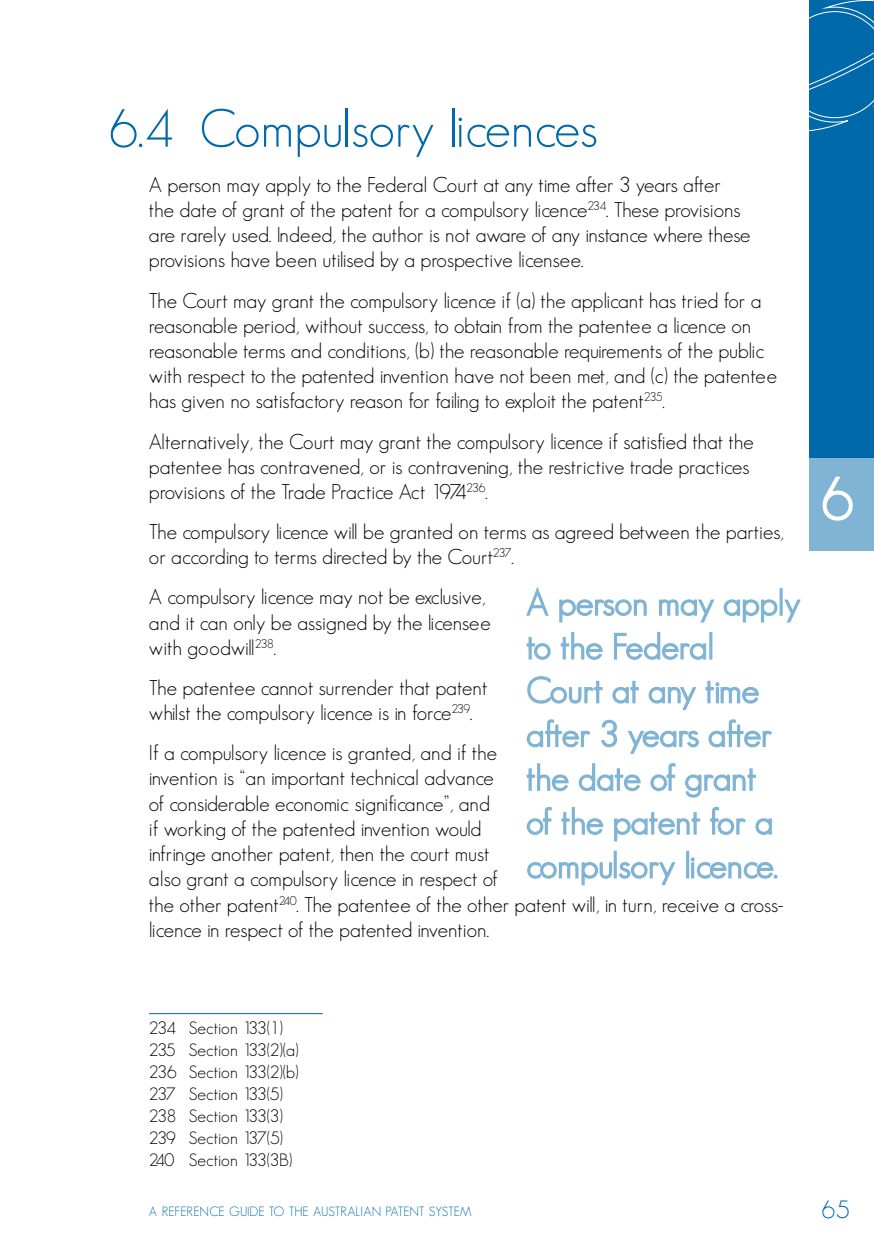
<style>
.page{position:relative;width:874px;height:1241px;background:#fff}
.page>*{position:absolute;margin:0;border:0;box-sizing:border-box;transform-origin:0 0}
.t1{font:300 57.75px "Geosans";color:#fff}
.t2{font:300 52.5px "Geosans";color:#0069aa}
.t3{font:300 24.5px "Geosans";color:#0069aa}
.t4{font:300 21px/25.2px "Geosans";color:#000}
.t5{font:300 17.5px/22.1px "Geosans";color:#000}
.t6{font:300 13.12px "Geosans";letter-spacing:-.01em;color:#0069aa}
</style>
<div class="page">
<div style="left:809px;top:0;width:64px;height:458px;background:#0069aa"></div>
<div style="left:809px;top:458px;width:64px;height:93px;background:#80b4d5"></div>
<svg style="left:822px;top:476px;width:31px;height:45px"></svg>
<svg style="left:526px;top:587px;width:23px;height:29px"></svg>
<svg style="left:559px;top:599px;width:88px;height:24px"></svg>
<svg style="left:659px;top:599px;width:56px;height:24px"></svg>
<div style="left:779px;top:588px;width:3px;height:27px;border:2px solid #80b4d5"></div>
<svg style="left:723px;top:598px;width:78px;height:25px"></svg>
<svg style="left:526px;top:637px;width:25px;height:23px"></svg>
<svg style="left:560px;top:631px;width:43px;height:29px"></svg>
<svg style="left:614px;top:631px;width:92px;height:29px"></svg>
<div style="left:709px;top:631px;width:3px;height:28px;border:2px solid #80b4d5"></div>
<svg style="left:527px;top:676px;width:76px;height:28px"></svg>
<svg style="left:612px;top:680px;width:27px;height:24px"></svg>
<svg style="left:648px;top:687px;width:49px;height:24px"></svg>
<svg style="left:705px;top:680px;width:54px;height:24px"></svg>
<svg style="left:526px;top:719px;width:65px;height:29px"></svg>
<svg style="left:601px;top:719px;width:16px;height:29px"></svg>
<svg style="left:628px;top:730px;width:71px;height:24px"></svg>
<svg style="left:708px;top:719px;width:65px;height:29px"></svg>
<svg style="left:526px;top:763px;width:43px;height:29px"></svg>
<svg style="left:578px;top:763px;width:63px;height:29px"></svg>
<svg style="left:650px;top:763px;width:26px;height:28px"></svg>
<svg style="left:685px;top:768px;width:71px;height:30px"></svg>
<svg style="left:526px;top:806px;width:26px;height:29px"></svg>
<svg style="left:561px;top:807px;width:42px;height:28px"></svg>
<svg style="left:614px;top:812px;width:86px;height:30px"></svg>
<svg style="left:710px;top:806px;width:36px;height:29px"></svg>
<svg style="left:755px;top:818px;width:17px;height:17px"></svg>
<div style="left:613px;top:850px;width:3px;height:28px;border:2px solid #80b4d5"></div>
<svg style="left:527px;top:860px;width:149px;height:26px"></svg>
<div style="left:685px;top:850px;width:4px;height:28px;border:2px solid #80b4d5"></div>
<svg style="left:689px;top:856px;width:89px;height:23px"></svg>
<svg style="left:809px;top:0;width:64px;height:132px"></svg>
<hr style="left:149px;top:1013px;width:173px;height:1px;background:#0069aa">
<h2 class="t2" style="left:109px;top:99px;width:489px">6.4 Compulsory licences</h2>
<p class="t4" style="left:149px;top:172px;width:603px">A person may apply to the Federal Court at any time after 3 years after the date of grant of the patent for a compulsory licence<sup>234</sup>. These provisions are rarely used. Indeed, the author is not aware of any instance where these provisions have been utilised by a prospective licensee.</p>
<p class="t4" style="left:149px;top:287px;width:629px">The Court may grant the compulsory licence if (a) the applicant has tried for a reasonable period, without success, to obtain from the patentee a licence on reasonable terms and conditions, (b) the reasonable requirements of the public with respect to the patented invention have not been met, and (c) the patentee has given no satisfactory reason for failing to exploit the patent<sup>235</sup>.</p>
<p class="t4" style="left:149px;top:428px;width:606px">Alternatively, the Court may grant the compulsory licence if satisfied that the patentee has contravened, or is contravening, the restrictive trade practices provisions of the Trade Practice Act 1974<sup>236</sup>.</p>
<p class="t4" style="left:149px;top:519px;width:636px">The compulsory licence will be granted on terms as agreed between the parties, or according to terms directed by the Court<sup>237</sup>.</p>
<p class="t4" style="left:149px;top:584px;width:343px">A compulsory licence may not be exclusive, and it can only be assigned by the licensee with goodwill<sup>238</sup>.</p>
<p class="t4" style="left:149px;top:675px;width:339px">The patentee cannot surrender that patent whilst the compulsory licence is in force<sup>239</sup>.</p>
<p class="t4" style="left:149px;top:740px;width:636px">If a compulsory licence is granted, and if the<br>invention is “an important technical advance<br>of considerable economic significance”, and<br>if working of the patented invention would<br>infringe another patent, then the court must<br>also grant a compulsory licence in respect of<br>the other patent<sup>240</sup>. The patentee of the other patent will, in turn, receive a cross&shy;licence in respect of the patented invention.</p>
<p class="t5" style="left:149px;top:1016px;width:151px">234 Section 133(1)<br>235 Section 133(2)(a)<br>236 Section 133(2)(b)<br>237 Section 133(5)<br>238 Section 133(3)<br>239 Section 137(5)<br>240 Section 133(3B)</p>
<h1 class="t1" style="left:821px;top:466px;width:33px">6</h1>
<p class="t6" style="left:149px;top:1203px;width:324px">A REFERENCE GUIDE TO THE AUSTRALIAN PATENT SYSTEM</p>
<p class="t3" style="left:821px;top:1195px;width:29px">65</p>
</div>
